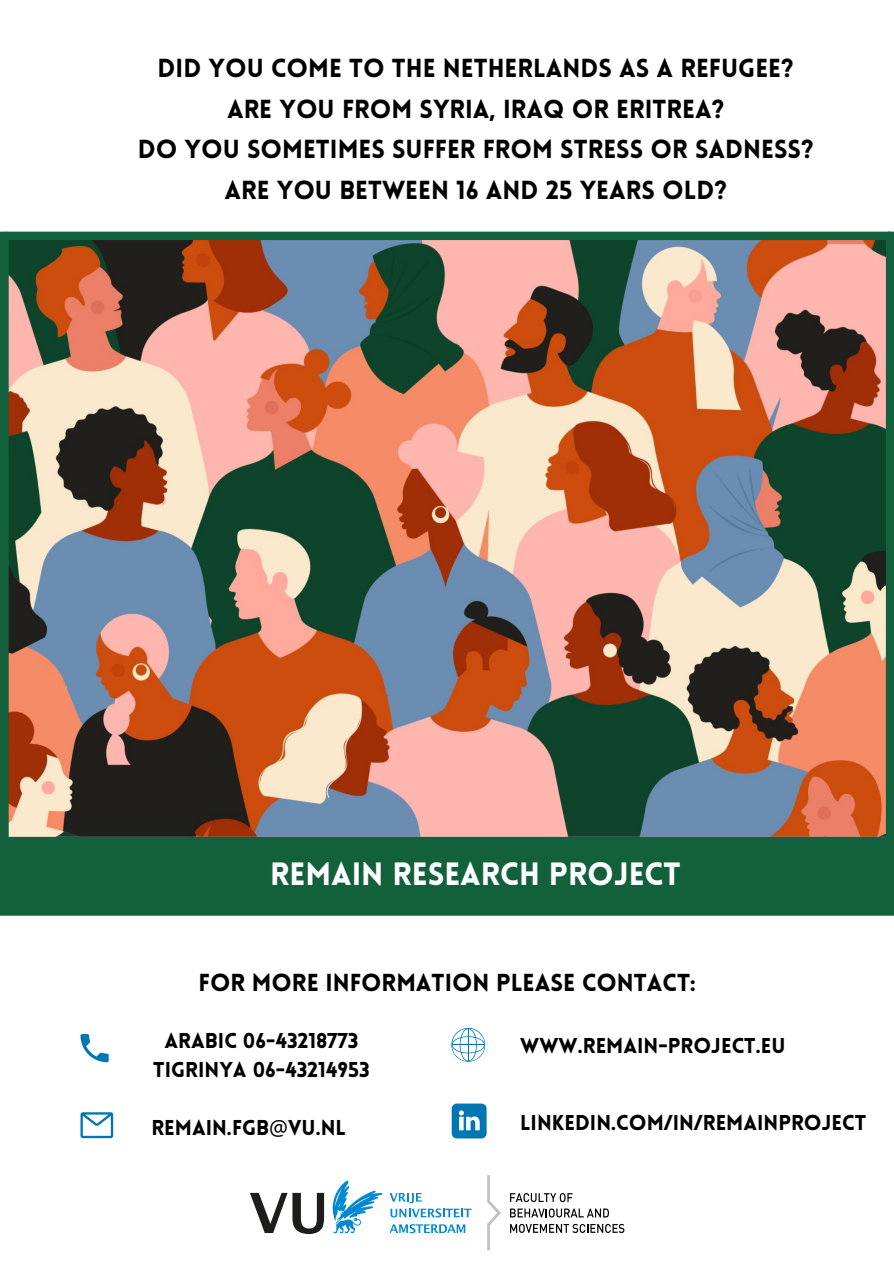
<style>
.page{position:relative;width:894px;height:1264px;background:#fff}
.page>*{position:absolute;margin:0;border:0;box-sizing:border-box;transform-origin:0 0}
.t1{font:900 31.5px "Lovelo";color:#fff}
.t2{font:900 25.5px "Lovelo";color:#000}
.t3{font:900 24px "Lovelo";color:#000}
.t4{font:900 21px "Lovelo";color:#000}
.s1{font-family:"Noto Sans";font-weight:400}
</style>
<div class="page">
<svg style="left:80px;top:1112px;width:33px;height:26px"></svg>
<svg style="left:80px;top:1034px;width:29px;height:28px"></svg>
<svg style="left:451px;top:1028px;width:34px;height:33px"></svg>
<hr style="left:468px;top:1028px;width:1px;height:32px;background:#0077b5">
<hr style="left:452px;top:1044px;width:32px;height:1px;background:#0077b5">
<img style="left:8px;top:240px;width:877px;height:596px">
<div style="left:0;top:836px;width:893px;height:79px;background:#13603c"></div>
<div style="left:0;top:234px;width:893px;height:6px;background:#13603c"></div>
<svg style="left:451px;top:1103px;width:35px;height:35px"></svg>
<svg style="left:250px;top:1175px;width:375px;height:75px"></svg>
<div style="left:0;top:237px;width:6px;height:675px;background:#13603c"></div>
<div style="left:0;top:232px;width:893px;height:5px;background:#13603c"></div>
<div style="left:888px;top:237px;width:5px;height:675px;background:#13603c"></div>
<div style="left:3px;top:234px;width:5px;height:675px;background:#13603c"></div>
<div style="left:885px;top:234px;width:6px;height:675px;background:#13603c"></div>
<p class="t2" style="left:158px;top:58px;width:637px">DID YOU COME TO THE NETHERLANDS AS A REFUGEE?</p>
<p class="t2" style="left:227px;top:99px;width:498px">ARE YOU FROM SYRIA, IRAQ OR ERITREA?</p>
<p class="t2" style="left:138px;top:139px;width:677px">DO YOU SOMETIMES SUFFER FROM STRESS OR SADNESS?</p>
<p class="t2" style="left:224px;top:180px;width:503px">ARE YOU BETWEEN 16 AND 25 YEARS OLD?</p>
<p class="t1" style="left:270px;top:861px;width:412px">REMAIN RESEARCH PROJECT</p>
<p class="t3" style="left:198px;top:972px;width:498px">FOR MORE INFORMATION PLEASE CONTACT:</p>
<p class="t4" style="left:164px;top:1032px;width:195px">ARABIC 06-43218773</p>
<p class="t4" style="left:153px;top:1061px;width:218px">TIGRINYA 06-43214953</p>
<p class="t4" style="left:151px;top:1118px;width:196px">REMAIN.FGB<span class="s1">@</span>VU.NL</p>
<p class="t4" style="left:520px;top:1036px;width:267px">WWW.REMAIN-PROJECT.EU</p>
<p class="t4" style="left:520px;top:1114px;width:347px">LINKEDIN.COM/IN/REMAINPROJECT</p>
</div>
